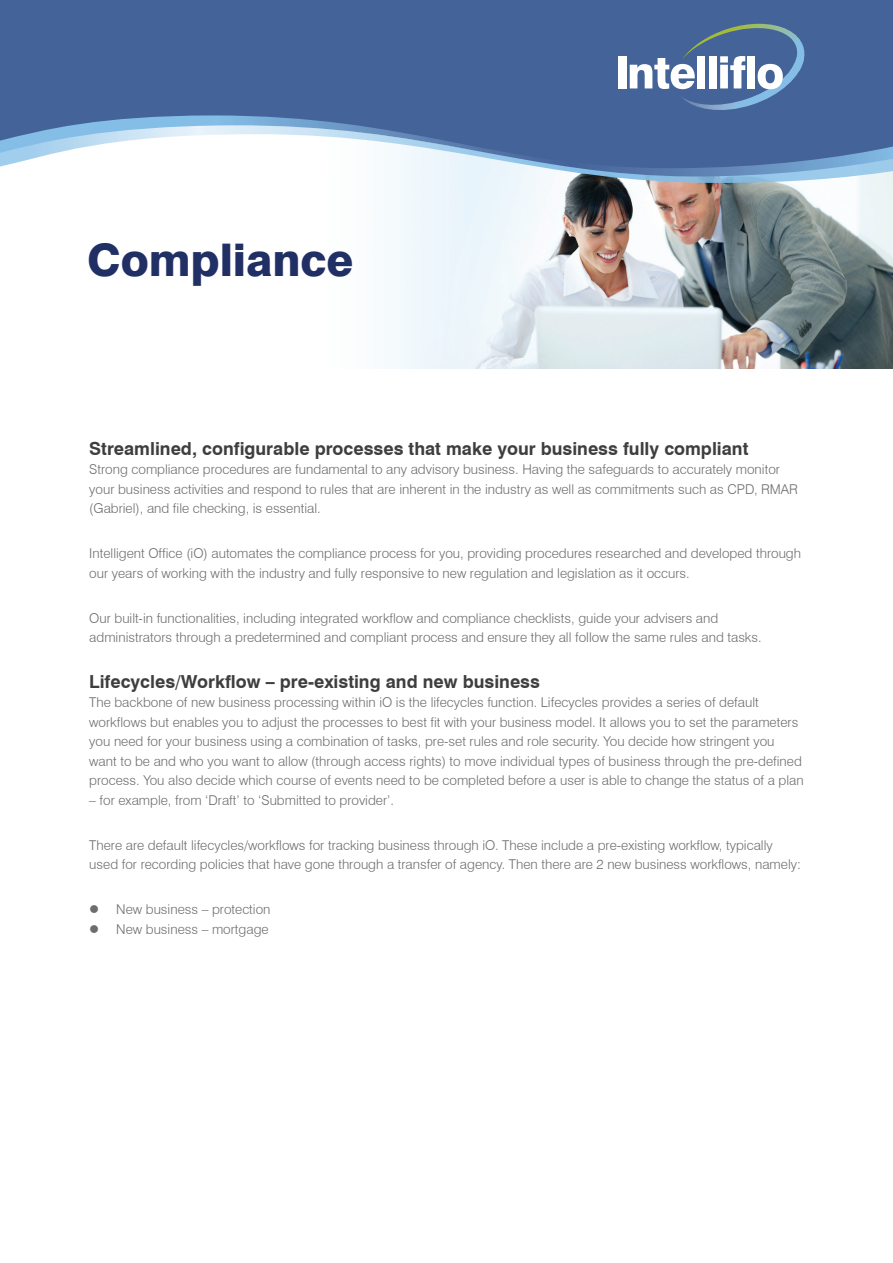
<style>
.page{position:relative;width:893px;height:1263px;background:#fff}
.page>*{position:absolute;margin:0;border:0;box-sizing:border-box;transform-origin:0 0}
.Headline_Blue{font:800 45px "Swiss 721 BT";color:#203064}
.SUB_HEADINGS{font:700 18px "Swiss 721 BT";color:#3e3e3f}
.BODY_COPY{font:300 13.5px/19.5px "Swiss 721 BT";color:#6c6d70}
</style>
<div class="page">
<img style="left:393px;top:183px;width:500px;height:185px">
<div style="left:0;top:0;width:893px;height:115px;background:#446399"></div>
<svg style="left:393px;top:177px;width:500px;height:6px"></svg>
<svg style="left:0;top:115px;width:893px;height:62px"></svg>
<div style="left:618px;top:56px;width:8px;height:32px;background:#fff"></div>
<svg style="left:630px;top:23px;width:176px;height:91px"></svg>
<p class="Headline_Blue" style="left:87px;top:233px;width:268px">Compliance</p>
<p class="SUB_HEADINGS" style="left:89px;top:438px;width:661px">Streamlined, configurable processes that make your business fully compliant</p>
<p class="BODY_COPY" style="left:89px;top:460px;width:710px">Strong compliance procedures are fundamental to any advisory business. Having the safeguards to accurately monitor your business activities and respond to rules that are inherent in the industry as well as commitments such as CPD, RMAR (Gabriel), and file checking, is essential.</p>
<p class="BODY_COPY" style="left:89px;top:544px;width:713px">Intelligent Office (iO) automates the compliance process for you, providing procedures researched and developed through our years of working with the industry and fully responsive to new regulation and legislation as it occurs.</p>
<p class="BODY_COPY" style="left:89px;top:608px;width:674px">Our built-in functionalities, including integrated workflow and compliance checklists, guide your advisers and administrators through a predetermined and compliant process and ensure they all follow the same rules and tasks.</p>
<p class="SUB_HEADINGS" style="left:89px;top:670px;width:452px">Lifecycles/Workflow – pre-existing and new business</p>
<p class="BODY_COPY" style="left:89px;top:692px;width:716px">The backbone of new business processing within iO is the lifecycles function. Lifecycles provides a series of default workflows but enables you to adjust the processes to best fit with your business model. It allows you to set the parameters you need for your business using a combination of tasks, pre-set rules and role security. You decide how stringent you want to be and who you want to allow (through access rights) to move individual types of business through the pre-defined process. You also decide which course of events need to be completed before a user is able to change the status of a plan</p>
<p class="BODY_COPY" style="left:89px;top:790px;width:306px">– for example, from ‘Draft’ to ‘Submitted to provider’.</p>
<p class="BODY_COPY" style="left:89px;top:835px;width:713px">There are default lifecycles/workflows for tracking business through iO. These include a pre-existing workflow, typically used for recording policies that have gone through a transfer of agency. Then there are 2 new business workflows, namely:</p>
<p class="BODY_COPY" style="left:116px;top:899px;width:156px">New business – protection</p>
<p class="BODY_COPY" style="left:116px;top:919px;width:154px">New business – mortgage</p>
</div>
